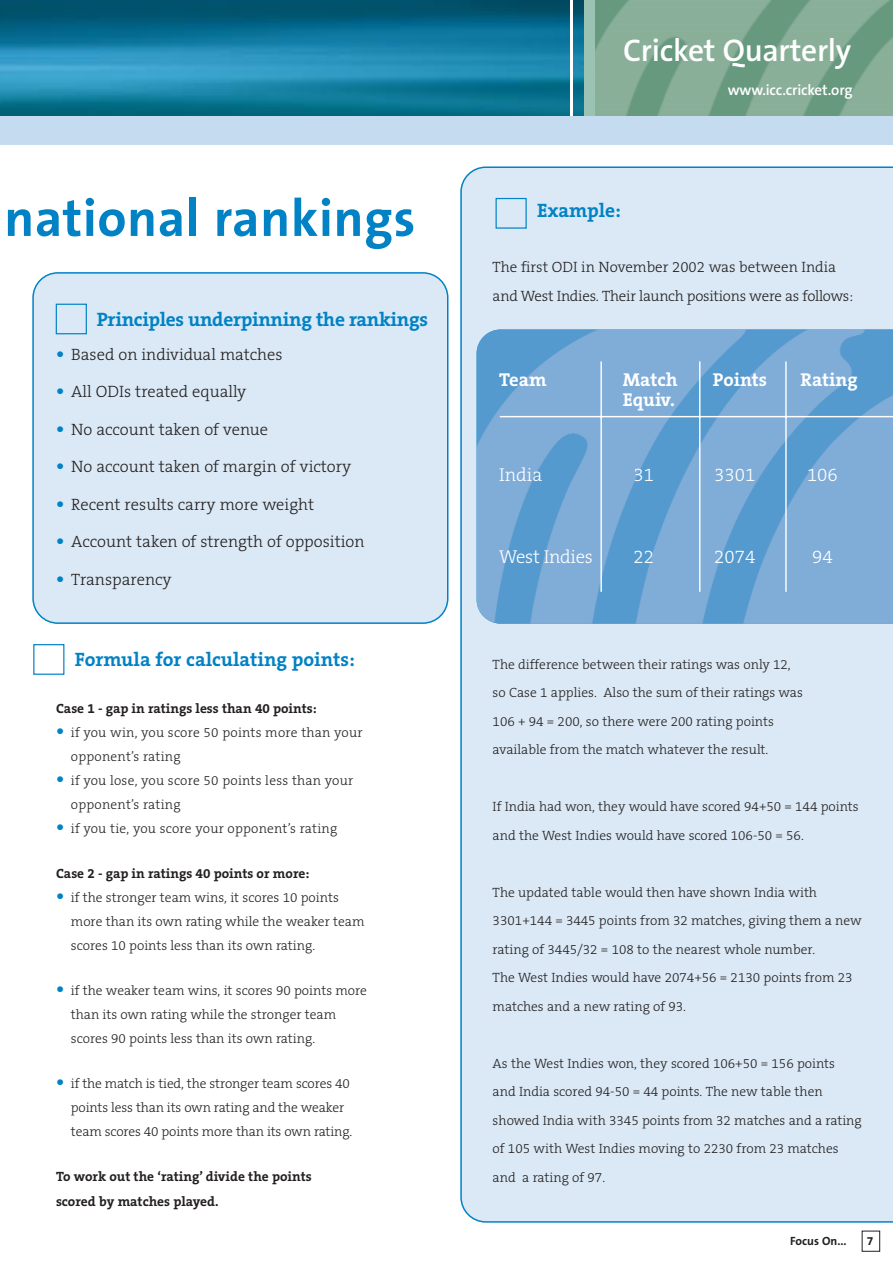
<style>
.page{position:relative;width:893px;height:1263px;background:#fff}
.page>*{position:absolute;margin:0;border:0;box-sizing:border-box;transform-origin:0 0}
.t1{font:700 52.5px "The Sans B7";letter-spacing:.01em;color:#0082c5}
.t2{font:600 31.5px "The Sans B6";letter-spacing:-.01em;color:#fff}
.t3{font:700 19.5px "The Serif B7";letter-spacing:-.015em;color:#0082c5}
.t4{font:300 18.75px "The Serif B3";color:#fff}
.t5{font:700 18.75px "The Serif B7";color:#fff}
.t6{font:300 16.5px "The Serif B3";color:#231f20}
.t7{font:300 15px/28.5px "The Serif B3";letter-spacing:-.015em;color:#231f20}
.t8{font:600 15px "The Sans B6";letter-spacing:-.01em;color:#fff}
.t9{font:300 13.5px/28.5px "The Serif B3";color:#231f20}
.t10{font:700 13.5px/25.5px "The Serif B7";color:#231f20}
.t11{font:700 12px "The Sans B7";color:#231f20}
.s1{font-family:"The Serif B7";font-weight:700;font-size:19.5px;color:#0082c5}
</style>
<div class="page">
<img style="left:0;top:0;width:584px;height:116px">
<div style="left:861px;top:1231px;width:19px;height:21px;border:1px solid #231f20"></div>
<div style="left:460px;top:166px;width:432px;height:1057px;background:#dae9f5"></div>
<img style="left:527px;top:330px;width:365px;height:294px">
<hr style="left:500px;top:416px;width:392px;height:1px;background:#fff">
<hr style="left:600px;top:361px;width:2px;height:231px;background:#fff">
<hr style="left:699px;top:361px;width:1px;height:231px;background:#fff">
<hr style="left:785px;top:361px;width:1px;height:231px;background:#fff">
<svg style="left:33px;top:197px;width:494px;height:478px"></svg>
<img style="left:594px;top:0;width:298px;height:116px">
<hr style="left:570px;top:0;width:2px;height:147px;background:#fff">
<div style="left:584px;top:0;width:10px;height:132px;background:#9bc3b3"></div>
<div style="left:0;top:116px;width:892px;height:29px;background:#c5dcf0"></div>
<h1 class="t1" style="left:4px;top:199px;width:412px">national rankings</h1>
<h3 class="t3" style="left:97px;top:313px;width:332px">Principles underpinning the rankings</h3>
<p class="t6" style="left:56px;top:348px;width:228px"><span class="s1">•</span> Based on individual matches</p>
<p class="t6" style="left:56px;top:386px;width:191px"><span class="s1">•</span> All ODIs treated equally</p>
<p class="t6" style="left:56px;top:423px;width:213px"><span class="s1">•</span> No account taken of venue</p>
<p class="t6" style="left:56px;top:461px;width:296px"><span class="s1">•</span> No account taken of margin of victory</p>
<p class="t6" style="left:56px;top:498px;width:259px"><span class="s1">•</span> Recent results carry more weight</p>
<p class="t6" style="left:56px;top:536px;width:310px"><span class="s1">•</span> Account taken of strength of opposition</p>
<p class="t6" style="left:56px;top:573px;width:117px"><span class="s1">•</span> Transparency</p>
<h3 class="t3" style="left:75px;top:652px;width:282px">Formula for calculating points:</h3>
<p class="t10" style="left:56px;top:697px;width:262px">Case 1 - gap in ratings less than 40 points:</p>
<p class="t9" style="left:71px;top:721px;width:293px;line-height:24px;text-indent:-15px"><span class="s1">•</span> if you win, you score 50 points more than your opponent’s rating</p>
<p class="t9" style="left:71px;top:769px;width:284px;line-height:24px;text-indent:-15px"><span class="s1">•</span> if you lose, you score 50 points less than your opponent’s rating</p>
<p class="t9" style="left:56px;top:815px;width:283px"><span class="s1">•</span> if you tie, you score your opponent’s rating</p>
<p class="t10" style="left:56px;top:862px;width:255px">Case 2 - gap in ratings 40 points or more:</p>
<p class="t9" style="left:71px;top:886px;width:295px;line-height:24px;text-indent:-15px"><span class="s1">•</span> if the stronger team wins, it scores 10 points more than its own rating while the weaker team scores 10 points less than its own rating.</p>
<p class="t9" style="left:71px;top:979px;width:298px;line-height:24px;text-indent:-15px"><span class="s1">•</span> if the weaker team wins, it scores 90 points more than its own rating while the stronger team scores 90 points less than its own rating.</p>
<p class="t9" style="left:71px;top:1072px;width:283px;line-height:24px;text-indent:-15px"><span class="s1">•</span> if the match is tied, the stronger team scores 40 points less than its own rating and the weaker team scores 40 points more than its own rating.</p>
<p class="t10" style="left:56px;top:1165px;width:257px">To work out the ‘rating’ divide the points scored by matches played.</p>
<h2 class="t2" style="left:623px;top:39px;width:229px">Cricket Quarterly</h2>
<p class="t8" style="left:727px;top:85px;width:126px">www.icc.cricket.org</p>
<h3 class="t3" style="left:537px;top:204px;width:85px">Example:</h3>
<p class="t7" style="left:492px;top:254px;width:362px">The first ODI in November 2002 was between India and West Indies. Their launch positions were as follows:</p>
<h3 class="t5" style="left:499px;top:373px;width:49px">Team</h3>
<h3 class="t5" style="left:622px;top:373px;width:56px">Match</h3>
<h3 class="t5" style="left:712px;top:373px;width:56px">Points</h3>
<h3 class="t5" style="left:800px;top:373px;width:59px">Rating</h3>
<h3 class="t5" style="left:622px;top:393px;width:54px">Equiv.</h3>
<h3 class="t4" style="left:499px;top:467px;width:45px">India</h3>
<h3 class="t4" style="left:633px;top:467px;width:22px">31</h3>
<h3 class="t4" style="left:714px;top:467px;width:43px">3301</h3>
<h3 class="t4" style="left:807px;top:467px;width:32px">106</h3>
<h3 class="t4" style="left:499px;top:549px;width:95px">West Indies</h3>
<h3 class="t4" style="left:633px;top:549px;width:22px">22</h3>
<h3 class="t4" style="left:714px;top:549px;width:43px">2074</h3>
<h3 class="t4" style="left:812px;top:549px;width:22px">94</h3>
<p class="t9" style="left:492px;top:651px;width:312px">The difference between their ratings was only 12, so Case 1 applies. Also the sum of their ratings was 106 + 94 = 200, so there were 200 rating points available from the match whatever the result.</p>
<p class="t9" style="left:492px;top:794px;width:367px">If India had won, they would have scored 94+50 = 144 points and the West Indies would have scored 106-50 = 56.</p>
<p class="t9" style="left:492px;top:879px;width:370px">The updated table would then have shown India with 3301+144 = 3445 points from 32 matches, giving them a new rating of 3445/32 = 108 to the nearest whole number.<br>The West Indies would have 2074+56 = 2130 points from 23 matches and a new rating of 93.</p>
<p class="t9" style="left:492px;top:1050px;width:370px">As the West Indies won, they scored 106+50 = 156 points<br>and India scored 94-50 = 44 points. The new table then showed India with 3345 points from 32 matches and a rating of 105 with West Indies moving to 2230 from 23 matches and a rating of 97.</p>
<p class="t11" style="left:790px;top:1237px;width:58px">Focus On...</p>
<p class="t11" style="left:866px;top:1237px;width:8px">7</p>
</div>
